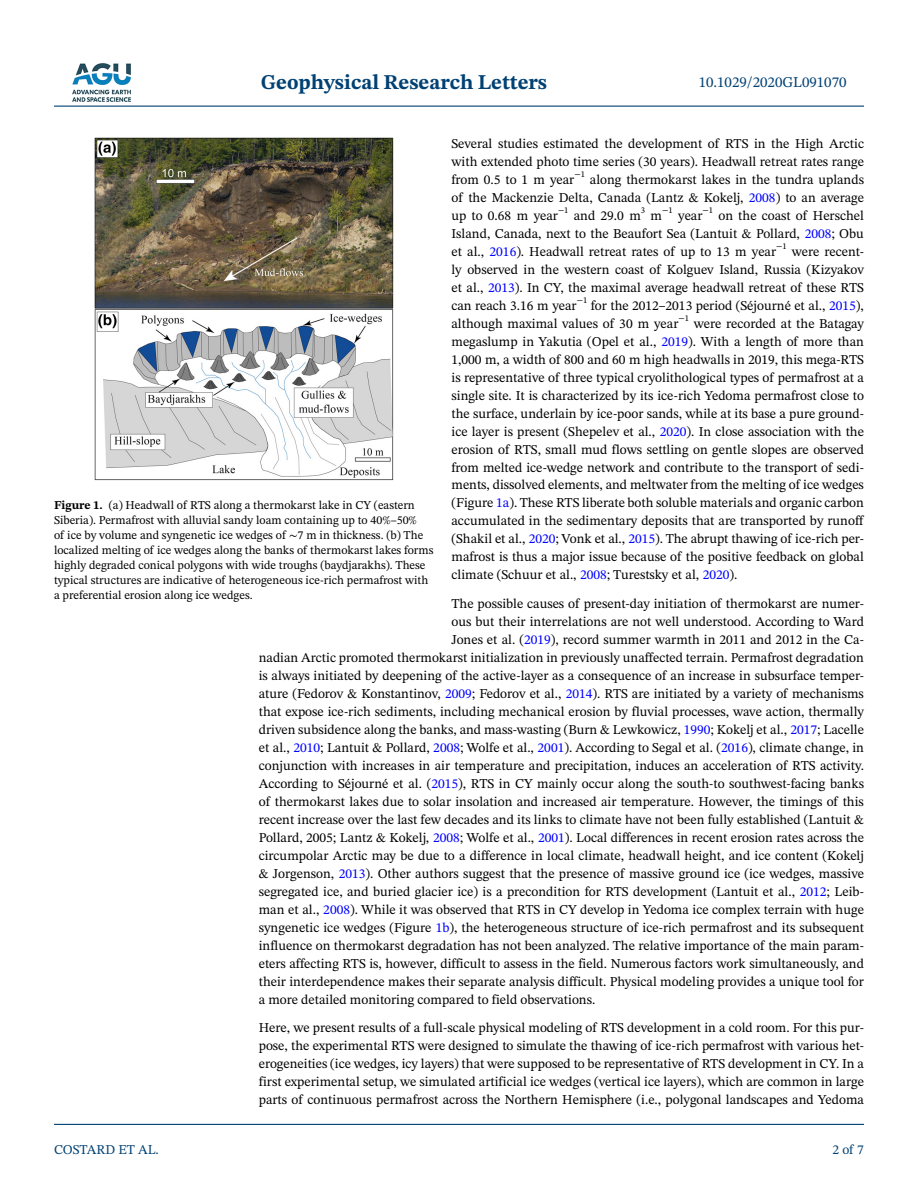
<style>
.page{position:relative;width:918px;height:1188px;background:#fff}
.page>*{position:absolute;margin:0;border:0;box-sizing:border-box;transform-origin:0 0}
.t1{font:700 21px "STIX Two Text";color:#004174}
.t2{font:15px "STIX Two Text";color:#004174}
.t3{font:13.5px/18px "STIX Two Text";color:#000;text-align:justify}
.t4{font:13.5px "STIX Two Text";color:#004174}
.t5{font:12px/15px "STIX Two Text";color:#000}
.s1{font-family:"STIX Two Math"}
.s2{color:#00f}
.s3{font-weight:700}
</style>
<div class="page">
<hr style="left:54px;top:106px;width:810px;height:1px;background:#004174">
<hr style="left:54px;top:1124px;width:810px;height:1px;background:#004174">
<img style="left:72px;top:63px;width:59px;height:39px">
<img style="left:94px;top:137px;width:299px;height:343px">
<h1 class="t1" style="left:261px;top:67px;width:288px">Geophysical Research Letters</h1>
<p class="t2" style="left:699px;top:72px;width:149px">10.1029/2020GL091070</p>
<p class="t3" style="left:451px;top:134px;width:414px">Several studies estimated the development of RTS in the High Arctic with extended photo time series (30 years). Headwall retreat rates range from 0.5 to 1 m year<sup>−1</sup> along thermokarst lakes in the tundra uplands of the Mackenzie Delta, Canada (Lantz <span class="s1">&amp;</span> Kokelj, <span class="s2">2008</span>) to an average up to 0.68 m year<sup>−1</sup> and 29.0 m<sup>3</sup> m<sup>−1</sup> year<sup>−1</sup> on the coast of Herschel Island, Canada, next to the Beaufort Sea (Lantuit <span class="s1">&amp;</span> Pollard, <span class="s2">2008</span>; Obu et al., <span class="s2">2016</span>). Headwall retreat rates of up to 13 m year<sup>−1</sup> were recent&shy;ly observed in the western coast of Kolguev Island, Russia (Kizyakov et al., <span class="s2">2013</span>). In CY, the maximal average headwall retreat of these RTS can reach 3.16 m year<sup>−1</sup> for the 2012–2013 period (Séjourné et al., <span class="s2">2015</span>), although maximal values of 30 m year<sup>−1</sup> were recorded at the Batagay megaslump in Yakutia (Opel et al., <span class="s2">2019</span>). With a length of more than 1,000 m, a width of 800 and 60 m high headwalls in 2019, this mega-RTS is representative of three typical cryolithological types of permafrost at a single site. It is characterized by its ice-rich Yedoma permafrost close to the surface, underlain by ice-poor sands, while at its base a pure ground&shy;ice layer is present (Shepelev et al., <span class="s2">2020</span>). In close association with the erosion of RTS, small mud flows settling on gentle slopes are observed from melted ice-wedge network and contribute to the transport of sedi&shy;ments, dissolved elements, and meltwater from the melting of ice wedges (Figure <span class="s2">1a</span>). These RTS liberate both soluble materials and organic carbon accumulated in the sedimentary deposits that are transported by runoff (Shakil et al., <span class="s2">2020</span>; Vonk et al., <span class="s2">2015</span>). The abrupt thawing of ice-rich per&shy;mafrost is thus a major issue because of the positive feedback on global climate (Schuur et al., <span class="s2">2008</span>; Turestsky et al, <span class="s2">2020</span>).</p>
<p class="t3" style="left:452px;top:594px;width:414px">The possible causes of present-day initiation of thermokarst are numer-</p>
<p class="t3" style="left:452px;top:612px;width:414px">ous but their interrelations are not well understood. According to Ward</p>
<p class="t3" style="left:452px;top:630px;width:414px">Jones et al. (<span class="s2">2019</span>), record summer warmth in 2011 and 2012 in the Ca-</p>
<p class="t3" style="left:259px;top:648px;width:607px">nadian Arctic promoted thermokarst initialization in previously unaffected terrain. Permafrost degradation</p>
<p class="t3" style="left:259px;top:666px;width:607px">is always initiated by deepening of the active-layer as a consequence of an increase in subsurface temper-</p>
<p class="t3" style="left:259px;top:684px;width:607px">ature (Fedorov <span class="s1">&amp;</span> Konstantinov, <span class="s2">2009</span>; Fedorov et al., <span class="s2">2014</span>). RTS are initiated by a variety of mechanisms</p>
<p class="t3" style="left:259px;top:702px;width:607px">that expose ice-rich sediments, including mechanical erosion by fluvial processes, wave action, thermally</p>
<p class="t3" style="left:259px;top:720px;width:607px">driven subsidence along the banks, and mass-wasting (Burn <span class="s1">&amp;</span> Lewkowicz, <span class="s2">1990</span>; Kokelj et al., <span class="s2">2017</span>; Lacelle</p>
<p class="t3" style="left:259px;top:738px;width:607px">et al., <span class="s2">2010</span>; Lantuit <span class="s1">&amp;</span> Pollard, <span class="s2">2008</span>; Wolfe et al., <span class="s2">2001</span>). According to Segal et al. (<span class="s2">2016</span>), climate change, in</p>
<p class="t3" style="left:259px;top:756px;width:607px">conjunction with increases in air temperature and precipitation, induces an acceleration of RTS activity.</p>
<p class="t3" style="left:259px;top:774px;width:607px">According to Séjourné et al. (<span class="s2">2015</span>), RTS in CY mainly occur along the south-to southwest-facing banks</p>
<p class="t3" style="left:259px;top:792px;width:607px">of thermokarst lakes due to solar insolation and increased air temperature. However, the timings of this</p>
<p class="t3" style="left:259px;top:810px;width:607px">recent increase over the last few decades and its links to climate have not been fully established (Lantuit <span class="s1">&amp;</span></p>
<p class="t3" style="left:259px;top:828px;width:607px">Pollard, 2005; Lantz <span class="s1">&amp;</span> Kokelj, <span class="s2">2008</span>; Wolfe et al., <span class="s2">2001</span>). Local differences in recent erosion rates across the</p>
<p class="t3" style="left:259px;top:846px;width:607px">circumpolar Arctic may be due to a difference in local climate, headwall height, and ice content (Kokelj</p>
<p class="t3" style="left:259px;top:864px;width:607px"><span class="s1">&amp;</span> Jorgenson, <span class="s2">2013</span>). Other authors suggest that the presence of massive ground ice (ice wedges, massive</p>
<p class="t3" style="left:259px;top:882px;width:607px">segregated ice, and buried glacier ice) is a precondition for RTS development (Lantuit et al., <span class="s2">2012</span>; Leib-</p>
<p class="t3" style="left:259px;top:900px;width:607px">man et al., <span class="s2">2008</span>). While it was observed that RTS in CY develop in Yedoma ice complex terrain with huge</p>
<p class="t3" style="left:259px;top:918px;width:607px">syngenetic ice wedges (Figure <span class="s2">1b</span>), the heterogeneous structure of ice-rich permafrost and its subsequent</p>
<p class="t3" style="left:259px;top:936px;width:607px">influence on thermokarst degradation has not been analyzed. The relative importance of the main param-</p>
<p class="t3" style="left:259px;top:954px;width:607px">eters affecting RTS is, however, difficult to assess in the field. Numerous factors work simultaneously, and</p>
<p class="t3" style="left:259px;top:972px;width:607px">their interdependence makes their separate analysis difficult. Physical modeling provides a unique tool for</p>
<p class="t3" style="left:259px;top:990px;width:338px">a more detailed monitoring compared to field observations.</p>
<p class="t3" style="left:259px;top:1019px;width:607px">Here, we present results of a full-scale physical modeling of RTS development in a cold room. For this pur&shy;pose, the experimental RTS were designed to simulate the thawing of ice-rich permafrost with various het&shy;erogeneities (ice wedges, icy layers) that were supposed to be representative of RTS development in CY. In a first experimental setup, we simulated artificial ice wedges (vertical ice layers), which are common in large parts of continuous permafrost across the Northern Hemisphere (i.e., polygonal landscapes and Yedoma</p>
<p class="t5" style="left:54px;top:497px;width:381px"><span class="s3">Figure 1.</span> (a) Headwall of RTS along a thermokarst lake in CY (eastern Siberia). Permafrost with alluvial sandy loam containing up to 40%–50%<br>of ice by volume and syngenetic ice wedges of <span class="s1">∼</span>7 m in thickness. (b) The localized melting of ice wedges along the banks of thermokarst lakes forms highly degraded conical polygons with wide troughs (baydjarakhs). These typical structures are indicative of heterogeneous ice-rich permafrost with a preferential erosion along ice wedges.</p>
<p class="t4" style="left:54px;top:1140px;width:106px">COSTARD ET AL.</p>
<p class="t4" style="left:833px;top:1140px;width:33px">2 of 7</p>
</div>
